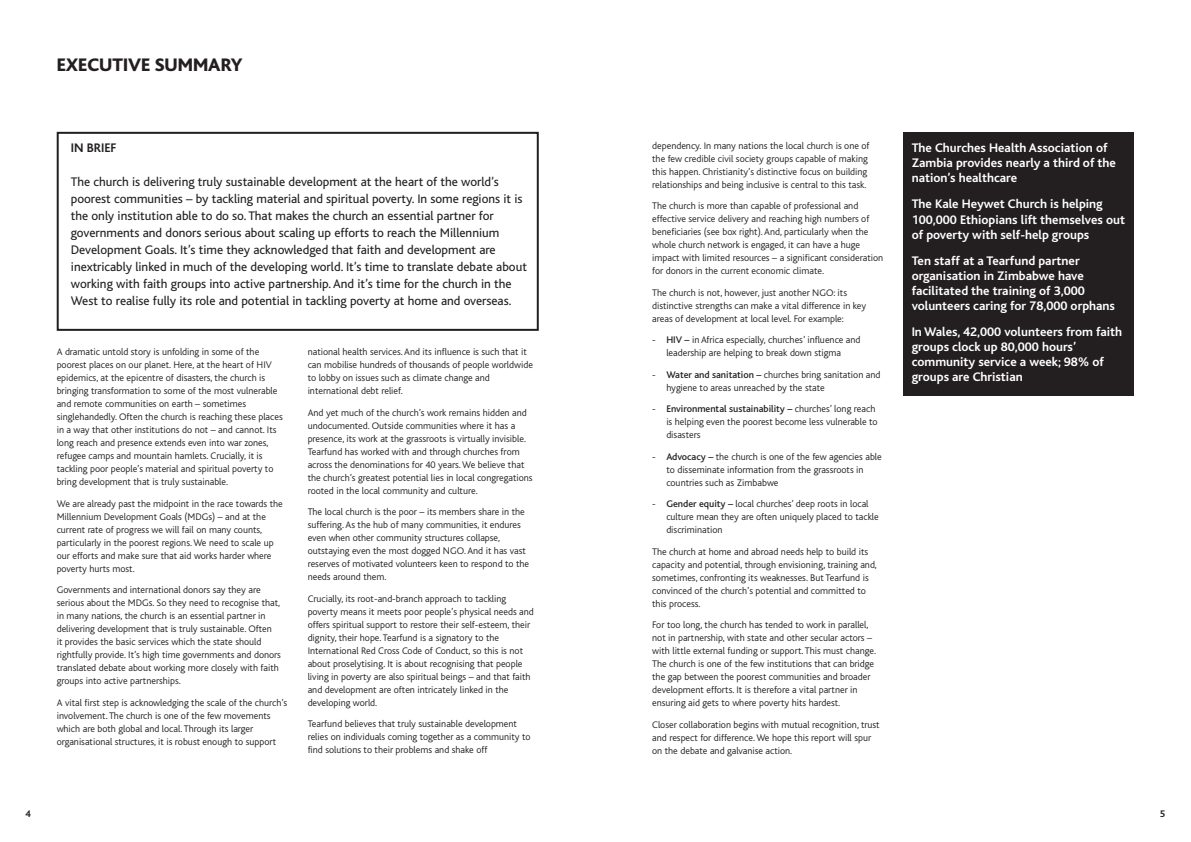
<style>
.page{position:relative;width:1191px;height:842px;background:#fff}
.page>*{position:absolute;margin:0;border:0;box-sizing:border-box;transform-origin:0 0}
.t1{font:800 19px "Bliss";color:#231f20}
.t2{font:13px/17px "Bliss";color:#231f20}
.t3{font:700 13px/15px "Bliss";color:#fff}
.t4{font:700 13px "Bliss";color:#231f20}
.t5{font:300 10px/13px "Bliss";color:#231f20}
.t6{font:700 10px "Bliss";color:#231f20}
.s1{font-weight:500}
</style>
<div class="page">
<div style="left:903px;top:132px;width:231px;height:263px;background:#231f20"></div>
<div style="left:57px;top:132px;width:482px;height:199px;border:2px solid #231f20"></div>
<h1 class="t1" style="left:57px;top:59px;width:187px">EXECUTIVE SUMMARY</h1>
<h2 class="t4" style="left:71px;top:144px;width:47px">IN BRIEF</h2>
<p class="t2" style="left:71px;top:175px;width:457px">The church is delivering truly sustainable development at the heart of the world’s poorest communities – by tackling material and spiritual poverty. In some regions it is the only institution able to do so. That makes the church an essential partner for governments and donors serious about scaling up efforts to reach the Millennium Development Goals. It’s time they acknowledged that faith and development are inextricably linked in much of the developing world. It’s time to translate debate about working with faith groups into active partnership.And it’s time for the church in the West to realise fully its role and potential in tackling poverty at home and overseas.</p>
<p class="t5" style="left:57px;top:346px;width:228px">A dramatic untold story is unfolding in some of the poorest places on our planet. Here, at the heart of HIV epidemics, at the epicentre of disasters, the church is bringing transformation to some of the most vulnerable and remote communities on earth – sometimes singlehandedly. Often the church is reaching these places in a way that other institutions do not – and cannot. Its long reach and presence extends even into war zones, refugee camps and mountain hamlets. Crucially, it is tackling poor people’s material and spiritual poverty to bring development that is truly sustainable.</p>
<p class="t5" style="left:57px;top:498px;width:228px">We are already past the midpoint in the race towards the Millennium Development Goals (MDGs) – and at the current rate of progress we will fail on many counts, particularly in the poorest regions.We need to scale up our efforts and make sure that aid works harder where poverty hurts most.</p>
<p class="t5" style="left:57px;top:584px;width:226px">Governments and international donors say they are serious about the MDGs. So they need to recognise that, in many nations, the church is an essential partner in delivering development that is truly sustainable. Often<br>it provides the basic services which the state should rightfully provide. It’s high time governments and donors translated debate about working more closely with faith groups into active partnerships.</p>
<p class="t5" style="left:57px;top:697px;width:232px">A vital first step is acknowledging the scale of the church’s involvement. The church is one of the few movements which are both global and local. Through its larger organisational structures, it is robust enough to support</p>
<p class="t5" style="left:308px;top:346px;width:227px">national health services.And its influence is such that it can mobilise hundreds of thousands of people worldwide to lobby on issues such as climate change and international debt relief.</p>
<p class="t5" style="left:308px;top:407px;width:226px">And yet much of the church’s work remains hidden and undocumented. Outside communities where it has a presence, its work at the grassroots is virtually invisible.<br>Tearfund has worked with and through churches from across the denominations for 40 years.We believe that the church’s greatest potential lies in local congregations rooted in the local community and culture.</p>
<p class="t5" style="left:308px;top:506px;width:223px">The local church is the poor – its members share in the suffering.As the hub of many communities, it endures even when other community structures collapse, outstaying even the most dogged NGO.And it has vast reserves of motivated volunteers keen to respond to the needs around them.</p>
<p class="t5" style="left:308px;top:593px;width:228px">Crucially, its root-and-branch approach to tackling poverty means it meets poor people’s physical needs and offers spiritual support to restore their self-esteem, their dignity, their hope. Tearfund is a signatory to the International Red Cross Code of Conduct, so this is not about proselytising. It is about recognising that people living in poverty are also spiritual beings – and that faith and development are often intricately linked in the developing world.</p>
<p class="t5" style="left:308px;top:718px;width:224px">Tearfund believes that truly sustainable development relies on individuals coming together as a community to find solutions to their problems and shake off</p>
<p class="t5" style="left:652px;top:140px;width:219px">dependency. In many nations the local church is one of the few credible civil society groups capable of making this happen. Christianity’s distinctive focus on building relationships and being inclusive is central to this task.</p>
<p class="t5" style="left:652px;top:201px;width:232px">The church is more than capable of professional and effective service delivery and reaching high numbers of beneficiaries (see box right).And, particularly when the whole church network is engaged, it can have a huge impact with limited resources – a significant consideration for donors in the current economic climate.</p>
<p class="t5" style="left:652px;top:287px;width:215px">The church is not, however, just another NGO: its distinctive strengths can make a vital difference in key areas of development at local level. For example:</p>
<p class="t5" style="left:652px;top:335px;width:210px;text-align:center">- <span class="s1">HIV –</span> in Africa especially, churches’ influence and leadership are helping to break down stigma</p>
<p class="t5" style="left:666px;top:369px;width:216px;text-indent:-14px">- <span class="s1">Water and sanitation –</span> churches bring sanitation and hygiene to areas unreached by the state</p>
<p class="t5" style="left:666px;top:404px;width:213px;text-indent:-14px">- <span class="s1">Environmental sustainability –</span> churches’ long reach is helping even the poorest become less vulnerable to disasters</p>
<p class="t5" style="left:666px;top:451px;width:217px;text-indent:-14px">- <span class="s1">Advocacy –</span> the church is one of the few agencies able to disseminate information from the grassroots in countries such as Zimbabwe</p>
<p class="t5" style="left:666px;top:499px;width:214px;text-indent:-14px">- <span class="s1">Gender equity –</span> local churches’ deep roots in local culture mean they are often uniquely placed to tackle discrimination</p>
<p class="t5" style="left:652px;top:546px;width:226px">The church at home and abroad needs help to build its capacity and potential, through envisioning, training and, sometimes, confronting its weaknesses. But Tearfund is convinced of the church’s potential and committed to this process.</p>
<p class="t5" style="left:652px;top:620px;width:225px">For too long, the church has tended to work in parallel, not in partnership, with state and other secular actors – with little external funding or support. This must change.<br>The church is one of the few institutions that can bridge the gap between the poorest communities and broader development efforts. It is therefore a vital partner in ensuring aid gets to where poverty hits hardest.</p>
<p class="t5" style="left:652px;top:719px;width:229px">Closer collaboration begins with mutual recognition, trust and respect for difference.We hope this report will spur on the debate and galvanise action.</p>
<h2 class="t3" style="left:911px;top:142px;width:206px">The Churches Health Association of<br>Zambia provides nearly a third of the nation’s healthcare</h2>
<h2 class="t3" style="left:911px;top:198px;width:215px">The Kale Heywet Church is helping<br>100,000 Ethiopians lift themselves out of poverty with self-help groups</h2>
<h2 class="t3" style="left:911px;top:255px;width:205px">Ten staff at a Tearfund partner organisation in Zimbabwe have facilitated the training of 3,000 volunteers caring for 78,000 orphans</h2>
<h2 class="t3" style="left:911px;top:326px;width:212px">In Wales, 42,000 volunteers from faith groups clock up 80,000 hours’ community service a week; 98% of groups are Christian</h2>
<p class="t6" style="left:26px;top:810px;width:7px">4</p>
<p class="t6" style="left:1159px;top:810px;width:7px">5</p>
</div>
